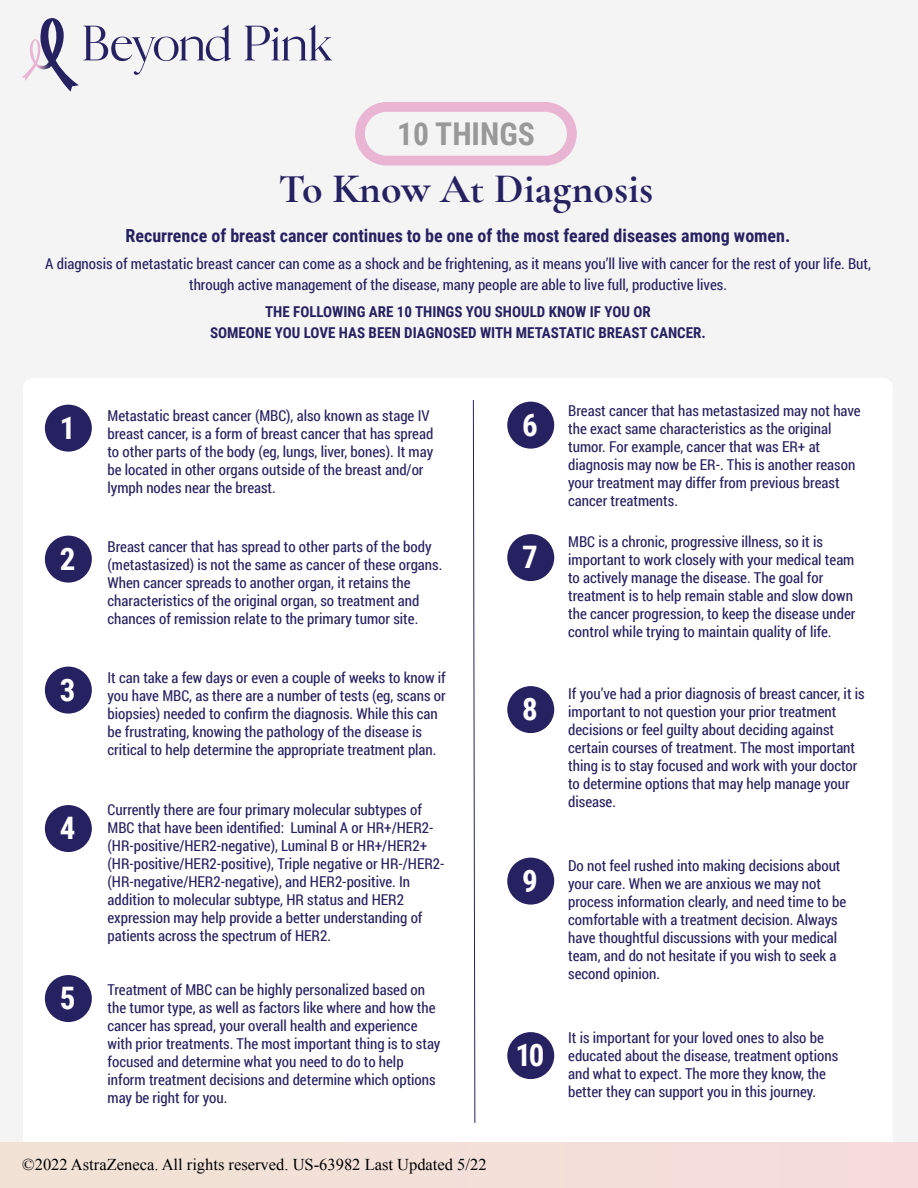
<style>
.page{position:relative;width:918px;height:1188px;background:#f4f4f4}
.page>*{position:absolute;margin:0;border:0;box-sizing:border-box;transform-origin:0 0}
.t1{font:700 42px "Cormorant Garamond";color:#262262}
.t2{font:700 31.5px "Roboto Condensed";color:#999}
.t3{font:700 31.05px "Roboto Condensed";color:#fff}
.t4{font:700 18px "Roboto Condensed";color:#262262}
.t5{font:16.5px "Times New Roman";color:#000}
.t6{font:15px/18px "Roboto Condensed";color:#262262}
.t7{font:700 15px/21px "Roboto Condensed";color:#262262;text-align:center}
</style>
<div class="page">
<div style="left:23px;top:378px;width:870px;height:765px;background:#fff"></div>
<svg style="left:473px;top:400px;width:2px;height:723px"></svg>
<div style="left:45px;top:536px;width:47px;height:47px;background:#262262;border-radius:50%"></div>
<div style="left:45px;top:667px;width:47px;height:47px;background:#262262;border-radius:50%"></div>
<div style="left:45px;top:805px;width:47px;height:47px;background:#262262;border-radius:50%"></div>
<div style="left:45px;top:405px;width:47px;height:47px;background:#262262;border-radius:50%"></div>
<div style="left:45px;top:975px;width:47px;height:47px;background:#262262;border-radius:50%"></div>
<div style="left:507px;top:534px;width:47px;height:47px;background:#262262;border-radius:50%"></div>
<div style="left:507px;top:686px;width:47px;height:47px;background:#262262;border-radius:50%"></div>
<div style="left:507px;top:858px;width:47px;height:47px;background:#262262;border-radius:50%"></div>
<div style="left:507px;top:402px;width:47px;height:47px;background:#262262;border-radius:50%"></div>
<div style="left:507px;top:1032px;width:47px;height:47px;background:#262262;border-radius:50%"></div>
<svg style="left:355px;top:102px;width:222px;height:64px"></svg>
<svg style="left:245px;top:25px;width:87px;height:35px"></svg>
<svg style="left:22px;top:18px;width:209px;height:74px"></svg>
<div style="left:0;top:1143px;width:918px;height:45px;background:#f3dfd9"></div>
<h2 class="t2" style="left:397px;top:112px;width:139px">10 THINGS</h2>
<h1 class="t1" style="left:278px;top:162px;width:376px">To Know At Diagnosis</h1>
<p class="t4" style="left:126px;top:223px;width:666px">Recurrence of breast cancer continues to be one of the most feared diseases among women.</p>
<p class="t6" style="left:45px;top:253px;width:827px;line-height:21px;text-align:center">A diagnosis of metastatic breast cancer can come as a shock and be frightening, as it means you’ll live with cancer for the rest of your life. But, through active management of the disease, many people are able to live full, productive lives.</p>
<p class="t7" style="left:210px;top:301px;width:497px">THE FOLLOWING ARE 10 THINGS YOU SHOULD KNOW IF YOU OR<br>SOMEONE YOU LOVE HAS BEEN DIAGNOSED WITH METASTATIC BREAST CANCER.</p>
<h3 class="t3" style="left:60px;top:406px;width:17px">1</h3>
<h3 class="t3" style="left:60px;top:537px;width:17px">2</h3>
<h3 class="t3" style="left:60px;top:668px;width:17px">3</h3>
<h3 class="t3" style="left:60px;top:806px;width:17px">4</h3>
<h3 class="t3" style="left:60px;top:976px;width:17px">5</h3>
<p class="t6" style="left:108px;top:406px;width:327px">Metastatic breast cancer (MBC), also known as stage IV breast cancer, is a form of breast cancer that has spread to other parts of the body (eg, lungs, liver, bones). It may be located in other organs outside of the breast and/or lymph nodes near the breast.</p>
<p class="t6" style="left:108px;top:537px;width:336px">Breast cancer that has spread to other parts of the body (metastasized) is not the same as cancer of these organs.<br>When cancer spreads to another organ, it retains the characteristics of the original organ, so treatment and chances of remission relate to the primary tumor site.</p>
<p class="t6" style="left:108px;top:668px;width:340px">It can take a few days or even a couple of weeks to know if you have MBC, as there are a number of tests (eg, scans or biopsies) needed to confirm the diagnosis. While this can be frustrating, knowing the pathology of the disease is critical to help determine the appropriate treatment plan.</p>
<p class="t6" style="left:108px;top:800px;width:339px">Currently there are four primary molecular subtypes of MBC that have been identified: Luminal A or HR+/HER2- (HR-positive/HER2-negative), Luminal B or HR+/HER2+ (HR-positive/HER2-positive), Triple negative or HR-/HER2- (HR-negative/HER2-negative), and HER2-positive. In addition to molecular subtype, HR status and HER2 expression may help provide a better understanding of patients across the spectrum of HER2.</p>
<p class="t6" style="left:108px;top:980px;width:334px">Treatment of MBC can be highly personalized based on the tumor type, as well as factors like where and how the cancer has spread, your overall health and experience with prior treatments. The most important thing is to stay focused and determine what you need to do to help inform treatment decisions and determine which options may be right for you.</p>
<p class="t5" style="left:22px;top:1154px;width:466px">©2022 AstraZeneca. All rights reserved. US-63982 Last Updated 5/22</p>
<h3 class="t3" style="left:522px;top:403px;width:17px">6</h3>
<h3 class="t3" style="left:522px;top:535px;width:17px">7</h3>
<h3 class="t3" style="left:522px;top:687px;width:17px">8</h3>
<h3 class="t3" style="left:522px;top:859px;width:17px">9</h3>
<h3 class="t3" style="left:515px;top:1033px;width:31px">10</h3>
<p class="t6" style="left:568px;top:401px;width:294px">Breast cancer that has metastasized may not have the exact same characteristics as the original tumor. For example, cancer that was ER+ at diagnosis may now be ER-. This is another reason your treatment may differ from previous breast cancer treatments.</p>
<p class="t6" style="left:568px;top:533px;width:289px">MBC is a chronic, progressive illness, so it is important to work closely with your medical team to actively manage the disease. The goal for treatment is to help remain stable and slow down the cancer progression, to keep the disease under control while trying to maintain quality of life.</p>
<p class="t6" style="left:568px;top:684px;width:298px">If you’ve had a prior diagnosis of breast cancer, it is important to not question your prior treatment decisions or feel guilty about deciding against certain courses of treatment. The most important thing is to stay focused and work with your doctor to determine options that may help manage your disease.</p>
<p class="t6" style="left:568px;top:857px;width:279px">Do not feel rushed into making decisions about your care. When we are anxious we may not process information clearly, and need time to be comfortable with a treatment decision. Always have thoughtful discussions with your medical team, and do not hesitate if you wish to seek a second opinion.</p>
<p class="t6" style="left:568px;top:1028px;width:272px">It is important for your loved ones to also be educated about the disease, treatment options and what to expect. The more they know, the better they can support you in this journey.</p>
</div>
